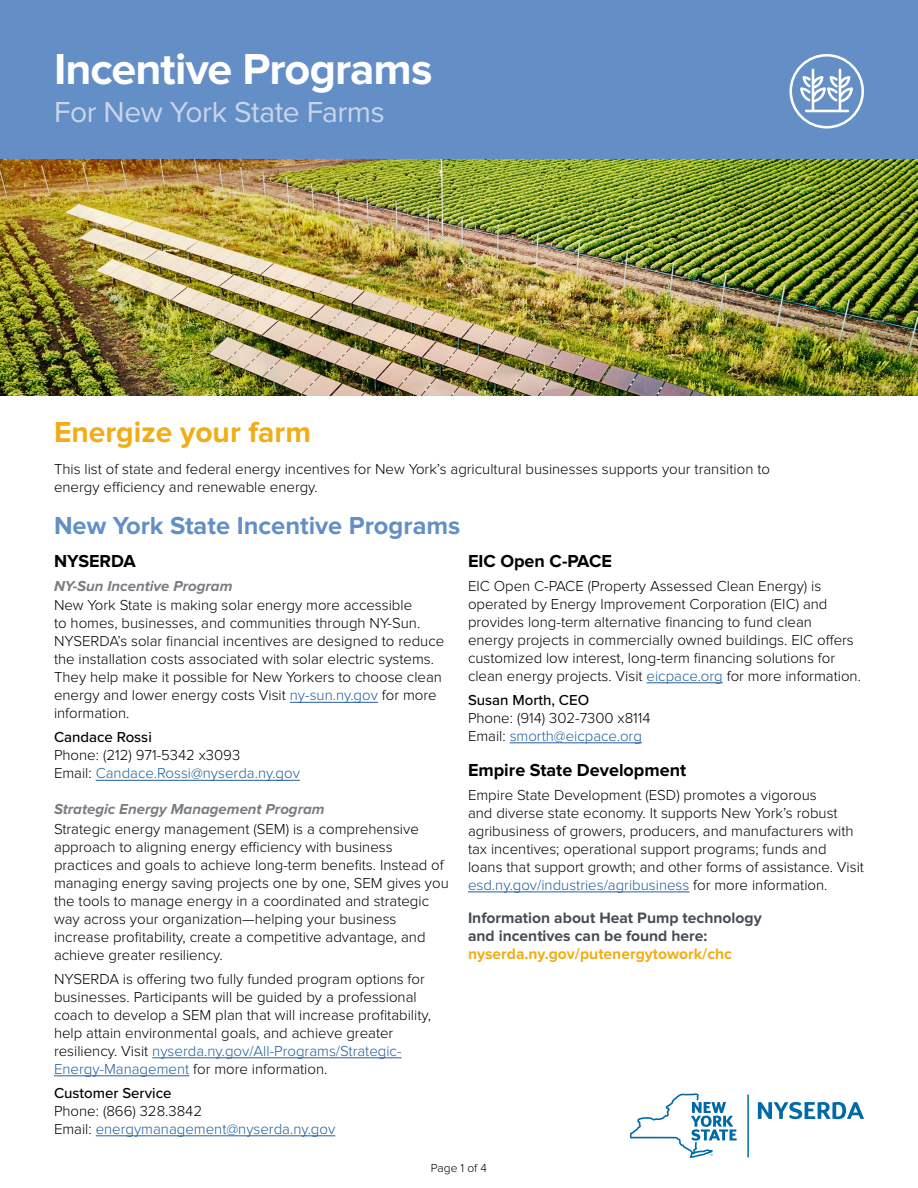
<style>
.page{position:relative;width:918px;height:1188px;background:#fff}
.page>*{position:absolute;margin:0;border:0;box-sizing:border-box;transform-origin:0 0}
.t1{font:700 45px "Proxima Nova";letter-spacing:-.02em;color:#fff}
.t2{font:30px "Proxima Nova";letter-spacing:-.015em;color:#cad5eb}
.Headline{font:700 30px "Proxima Nova";color:#f1ad14}
.Sub_1_-_Match_Header_Bar_Color{font:700 25.5px "Proxima Nova";color:#638fc6}
.Sub_2{font:700 18px "Proxima Nova";color:#000}
.CTA{font:700 15.6px/18px "Proxima Nova";color:#474c55}
.Body{font:300 15px/18px "Proxima Nova";color:#000}
.Body-2{font:300 15px/18px "Proxima Nova";color:#215e9e}
.Program_Name{font:italic 700 15px "Proxima Nova";color:#797d82}
.Body-3{font:italic 700 15px "Proxima Nova";color:#797d82}
.t3{font:300 12px "Proxima Nova";color:#000}
.s1{color:#215e9e}
.s2{font-weight:500}
.s3{font-weight:500;color:#000}
.s4{color:#000}
.s5{color:#f1ad14}
</style>
<div class="page">
<div style="left:0;top:0;width:918px;height:160px;background:#638fc6"></div>
<svg style="left:789px;top:54px;width:75px;height:75px"></svg>
<img style="left:0;top:160px;width:918px;height:236px">
<hr style="left:290px;top:702px;width:88px;height:1px;background:#215e9e">
<hr style="left:96px;top:780px;width:204px;height:1px;background:#215e9e">
<hr style="left:152px;top:1058px;width:250px;height:1px;background:#215e9e">
<hr style="left:54px;top:1076px;width:135px;height:1px;background:#215e9e">
<hr style="left:96px;top:1136px;width:239px;height:1px;background:#215e9e">
<hr style="left:647px;top:683px;width:76px;height:1px;background:#215e9e">
<hr style="left:510px;top:743px;width:132px;height:1px;background:#215e9e">
<hr style="left:468px;top:892px;width:221px;height:1px;background:#215e9e">
<svg style="left:630px;top:1093px;width:107px;height:65px"></svg>
<svg style="left:758px;top:1102px;width:106px;height:17px"></svg>
<hr style="left:747px;top:1095px;width:2px;height:63px;background:#0069a7">
<p class="t1" style="left:54px;top:43px;width:380px">Incentive Programs</p>
<p class="t2" style="left:54px;top:94px;width:332px">For New York State Farms</p>
<p class="Headline" style="left:54px;top:415px;width:258px">Energize your farm</p>
<p class="Body" style="left:54px;top:460px;width:718px">This list of state and federal energy incentives for New York’s agricultural businesses supports your transition to energy efficiency and renewable energy.</p>
<p class="Sub_1_-_Match_Header_Bar_Color" style="left:54px;top:511px;width:408px">New York State Incentive Programs</p>
<p class="Sub_2" style="left:54px;top:550px;width:83px">NYSERDA</p>
<p class="Body-3" style="left:54px;top:577px;width:180px">NY-Sun Incentive Program</p>
<p class="Body" style="left:54px;top:597px;width:392px">New York State is making solar energy more accessible<br>to homes, businesses, and communities through NY-Sun.<br>NYSERDA’s solar financial incentives are designed to reduce the installation costs associated with solar electric systems.<br>They help make it possible for New Yorkers to choose clean energy and lower energy costs Visit <span class="s1">ny-sun.ny.gov</span> for more information.</p>
<p class="Body" style="left:54px;top:729px;width:247px"><span class="s2">Candace Rossi<br></span>Phone: (212) 971-5342 x3093<br>Email: <span class="s1">Candace.Rossi@nyserda.ny.gov</span></p>
<p class="Program_Name" style="left:54px;top:801px;width:272px">Strategic Energy Management Program</p>
<p class="Body" style="left:54px;top:820px;width:396px">Strategic energy management (SEM) is a comprehensive approach to aligning energy efficiency with business practices and goals to achieve long-term benefits. Instead of managing energy saving projects one by one, SEM gives you the tools to manage energy in a coordinated and strategic way across your organization—helping your business increase profitability, create a competitive advantage, and achieve greater resiliency.</p>
<p class="Body" style="left:54px;top:970px;width:379px">NYSERDA is offering two fully funded program options for businesses. Participants will be guided by a professional coach to develop a SEM plan that will increase profitability, help attain environmental goals, and achieve greater resiliency. Visit <span class="s1">nyserda.ny.gov/All-Programs/Strategic-Energy-Management</span> for more information.</p>
<p class="Body-2" style="left:54px;top:1084px;width:283px"><span class="s3">Customer Service<br></span><span class="s4">Phone: (866) 328.3842<br>Email:</span> energymanagement@nyserda.ny.gov</p>
<p class="Sub_2" style="left:468px;top:550px;width:145px">EIC Open C-PACE</p>
<p class="Body" style="left:468px;top:577px;width:394px">EIC Open C-PACE (Property Assessed Clean Energy) is operated by Energy Improvement Corporation (EIC) and provides long-term alternative financing to fund clean energy projects in commercially owned buildings. EIC offers customized low interest, long-term financing solutions for clean energy projects. Visit <span class="s1">eicpace.org</span> for more information.</p>
<p class="Body" style="left:468px;top:691px;width:184px"><span class="s2">Susan Morth, CEO<br></span>Phone: (914) 302-7300 x8114<br>Email: <span class="s1">smorth@eicpace.org</span></p>
<p class="Sub_2" style="left:468px;top:760px;width:220px">Empire State Development</p>
<p class="Body" style="left:468px;top:786px;width:398px">Empire State Development (ESD) promotes a vigorous<br>and diverse state economy. It supports New York’s robust agribusiness of growers, producers, and manufacturers with tax incentives; operational support programs; funds and loans that support growth; and other forms of assistance. Visit <span class="s1">esd.ny.gov/industries/agribusiness</span> for more information.</p>
<p class="CTA" style="left:468px;top:909px;width:295px">Information about Heat Pump technology and incentives can be found here: <span class="s5">nyserda.ny.gov/putenergytowork/chc</span></p>
<p class="t3" style="left:431px;top:1161px;width:58px">Page 1 of 4</p>
</div>
